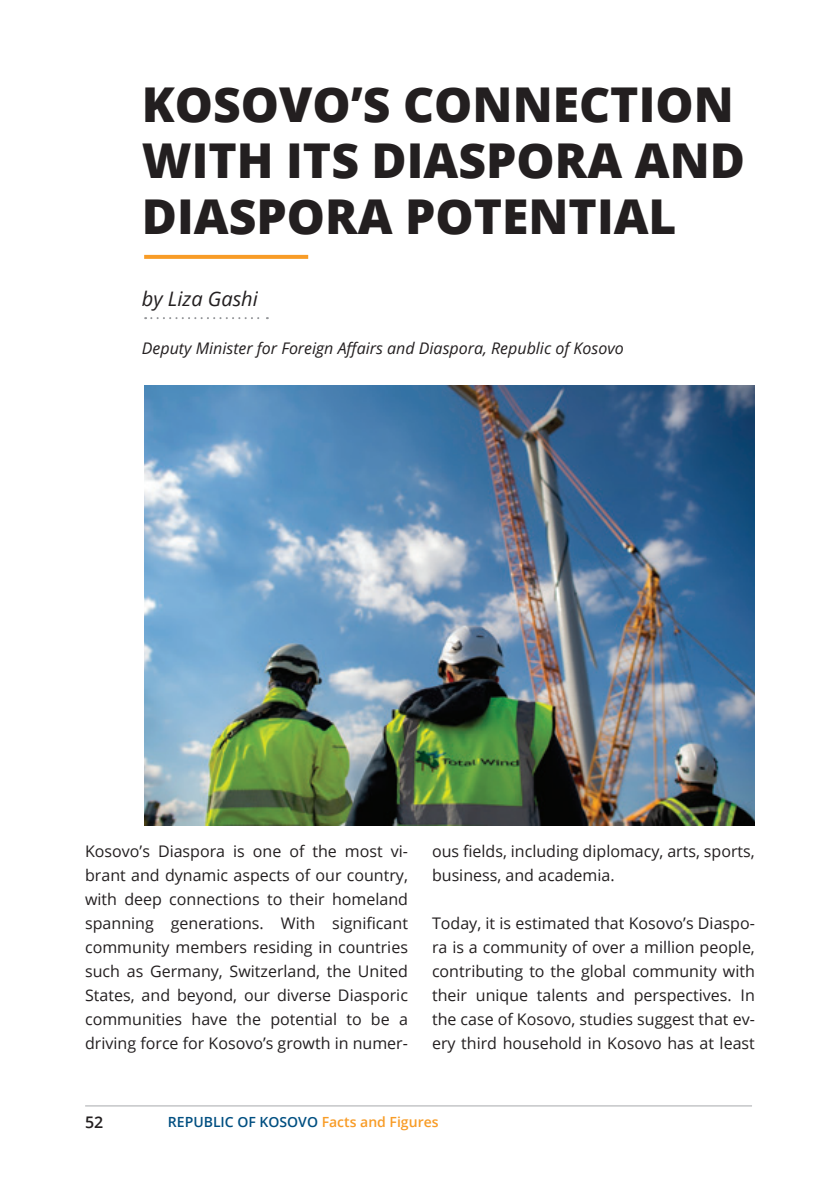
<style>
.page{position:relative;width:840px;height:1191px;background:#fff}
.page>*{position:absolute;margin:0;border:0;box-sizing:border-box;transform-origin:0 0}
.t1{font:800 48px/56px "Open Sans";color:#231f20}
.t2{font:italic 20px "Open Sans";color:#231f20}
.t3{font:16px/24px "Open Sans";color:#231f20;text-align:justify}
.t4{font:italic 16px "Open Sans";color:#231f20}
.t5{font:600 16px "Open Sans";color:#231f20}
.t6{font:600 14px "Open Sans";color:#014f81}
.s1{color:#f89c27}
</style>
<div class="page">
<hr style="left:85px;top:1105px;width:666px;height:1px;background:#a8a9ad">
<svg style="left:144px;top:255px;width:164px;height:4px"></svg>
<svg style="left:145px;top:317px;width:123px;height:2px"></svg>
<img style="left:144px;top:385px;width:610px;height:440px">
<h1 class="t1" style="left:142px;top:74px;width:604px">KOSOVO’S CONNECTION<br>WITH ITS DIASPORA AND<br>DIASPORA POTENTIAL</h1>
<p class="t2" style="left:142px;top:285px;width:117px">by Liza Gashi</p>
<p class="t4" style="left:142px;top:337px;width:483px">Deputy Minister for Foreign Affairs and Diaspora, Republic of Kosovo</p>
<p class="t3" style="left:85px;top:839px;width:324px">Kosovo’s Diaspora is one of the most vi&shy;brant and dynamic aspects of our country, with deep connections to their homeland spanning generations. With significant community members residing in countries such as Germany, Switzerland, the United States, and beyond, our diverse Diasporic communities have the potential to be a driving force for Kosovo’s growth in numer-</p>
<p class="t3" style="left:432px;top:839px;width:324px">ous fields, including diplomacy, arts, sports, business, and academia.</p>
<p class="t3" style="left:432px;top:911px;width:324px">Today, it is estimated that Kosovo’s Diaspo&shy;ra is a community of over a million people, contributing to the global community with their unique talents and perspectives. In the case of Kosovo, studies suggest that ev&shy;ery third household in Kosovo has at least</p>
<p class="t5" style="left:85px;top:1111px;width:20px">52</p>
<p class="t6" style="left:168px;top:1112px;width:272px">REPUBLIC OF KOSOVO <span class="s1">Facts and Figures</span></p>
</div>
